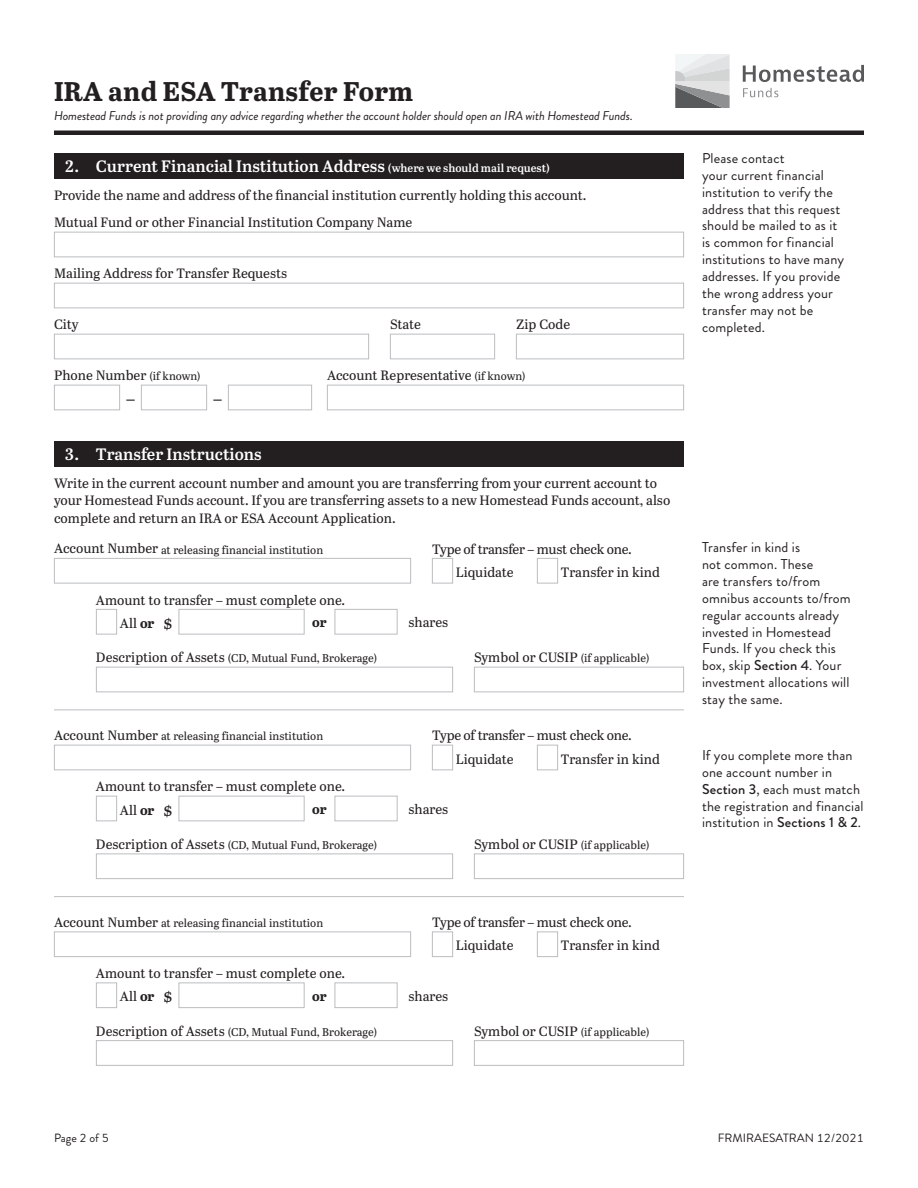
<style>
.page{position:relative;width:918px;height:1188px;background:#fff}
.page>*{position:absolute;margin:0;border:0;box-sizing:border-box;transform-origin:0 0}
.t1{font:700 27px "Abril Text";letter-spacing:.01em;color:#231f20}
._4_Form_Glyph_12_15{font:18px "Abril Text";color:#231f20}
._1_Section_Title_11{font:600 16.5px "Abril Text";color:#fff}
._9_Sidebar_9_5_11_25{font:14.25px/16.8px "Brandon Grotesque";letter-spacing:.01em;color:#231f20}
._1_Form_Label_9_14{font:13.5px "Abril Text";letter-spacing:-.005em;color:#231f20}
._4_Body_9_12{font:13.5px/18px "Abril Text";color:#231f20}
._2_Form_Body_9_20__a{font:13.5px "Abril Text";color:#231f20}
._4_Body_9_12__space{font:13.5px "Abril Text";color:#231f20}
._4_Form_Callout_9_12{font:13.5px "Abril Text";color:#231f20}
._4_Form_Callout_9_12-2{font:700 13.5px "Abril Text";color:#231f20}
.t2{font:italic 12.75px "Brandon Grotesque";letter-spacing:-.01em;color:#231f20}
.t3{font:12px "Brandon Grotesque";color:#231f20}
._1_Form_Label_9_14-2{font:11.25px "Abril Text";color:#231f20}
.s1{font-size:11.25px}
.s2{font-size:13.5px}
.s3{font-weight:700}
.s4{font-weight:500}
</style>
<div class="page">
<svg style="left:743px;top:65px;width:121px;height:17px"></svg>
<svg style="left:743px;top:88px;width:35px;height:9px"></svg>
<svg style="left:675px;top:54px;width:55px;height:54px;background:#bdbfc0"></svg>
<div style="left:54px;top:130px;width:810px;height:5px;background:#231f20"></div>
<div style="left:54px;top:153px;width:630px;height:25px;background:#231f20"></div>
<div style="left:54px;top:232px;width:630px;height:25px;background:#fff;border:1px solid #bcbdc0"></div>
<div style="left:54px;top:283px;width:630px;height:25px;background:#fff;border:1px solid #bcbdc0"></div>
<div style="left:54px;top:334px;width:315px;height:25px;background:#fff;border:1px solid #bcbdc0"></div>
<div style="left:390px;top:334px;width:105px;height:25px;background:#fff;border:1px solid #bcbdc0"></div>
<div style="left:516px;top:334px;width:168px;height:25px;background:#fff;border:1px solid #bcbdc0"></div>
<div style="left:54px;top:385px;width:66px;height:25px;background:#fff;border:1px solid #bcbdc0"></div>
<div style="left:141px;top:385px;width:66px;height:25px;background:#fff;border:1px solid #bcbdc0"></div>
<div style="left:228px;top:385px;width:84px;height:25px;background:#fff;border:1px solid #bcbdc0"></div>
<div style="left:327px;top:385px;width:357px;height:25px;background:#fff;border:1px solid #bcbdc0"></div>
<div style="left:54px;top:441px;width:630px;height:25px;background:#231f20"></div>
<div style="left:54px;top:558px;width:357px;height:26px;background:#fff;border:1px solid #bcbdc0"></div>
<div style="left:432px;top:558px;width:21px;height:26px;background:#fff;border:1px solid #bcbdc0"></div>
<div style="left:537px;top:558px;width:21px;height:26px;background:#fff;border:1px solid #bcbdc0"></div>
<div style="left:96px;top:609px;width:21px;height:25px;background:#fff;border:1px solid #bcbdc0"></div>
<div style="left:179px;top:609px;width:126px;height:25px;background:#fff;border:1px solid #bcbdc0"></div>
<div style="left:335px;top:609px;width:63px;height:25px;background:#fff;border:1px solid #bcbdc0"></div>
<div style="left:96px;top:667px;width:357px;height:25px;background:#fff;border:1px solid #bcbdc0"></div>
<div style="left:474px;top:667px;width:210px;height:25px;background:#fff;border:1px solid #bcbdc0"></div>
<hr style="left:54px;top:710px;width:630px;height:1px;background:#bcbdc0">
<div style="left:54px;top:745px;width:357px;height:25px;background:#fff;border:1px solid #bcbdc0"></div>
<div style="left:432px;top:745px;width:21px;height:25px;background:#fff;border:1px solid #bcbdc0"></div>
<div style="left:537px;top:745px;width:21px;height:25px;background:#fff;border:1px solid #bcbdc0"></div>
<div style="left:96px;top:796px;width:21px;height:25px;background:#fff;border:1px solid #bcbdc0"></div>
<div style="left:179px;top:796px;width:126px;height:25px;background:#fff;border:1px solid #bcbdc0"></div>
<div style="left:335px;top:796px;width:63px;height:25px;background:#fff;border:1px solid #bcbdc0"></div>
<div style="left:96px;top:854px;width:357px;height:25px;background:#fff;border:1px solid #bcbdc0"></div>
<div style="left:474px;top:854px;width:210px;height:25px;background:#fff;border:1px solid #bcbdc0"></div>
<hr style="left:54px;top:896px;width:630px;height:1px;background:#bcbdc0">
<div style="left:54px;top:932px;width:357px;height:25px;background:#fff;border:1px solid #bcbdc0"></div>
<div style="left:432px;top:932px;width:21px;height:25px;background:#fff;border:1px solid #bcbdc0"></div>
<div style="left:537px;top:932px;width:21px;height:25px;background:#fff;border:1px solid #bcbdc0"></div>
<div style="left:96px;top:982px;width:21px;height:26px;background:#fff;border:1px solid #bcbdc0"></div>
<div style="left:179px;top:982px;width:126px;height:26px;background:#fff;border:1px solid #bcbdc0"></div>
<div style="left:335px;top:982px;width:63px;height:26px;background:#fff;border:1px solid #bcbdc0"></div>
<div style="left:96px;top:1040px;width:357px;height:26px;background:#fff;border:1px solid #bcbdc0"></div>
<div style="left:474px;top:1040px;width:210px;height:26px;background:#fff;border:1px solid #bcbdc0"></div>
<h1 class="t1" style="left:54px;top:72px;width:361px">IRA and ESA Transfer Form</h1>
<p class="t2" style="left:54px;top:107px;width:580px">Homestead Funds is not providing any advice regarding whether the account holder should open an IRA with Homestead Funds.</p>
<p class="_1_Section_Title_11" style="left:64px;top:154px;width:487px">2. Current Financial Institution Address <span class="s1">(where we should mail request)</span></p>
<p class="_4_Body_9_12__space" style="left:54px;top:185px;width:534px">Provide the name and address of the financial institution currently holding this account.</p>
<p class="_1_Form_Label_9_14" style="left:54px;top:213px;width:360px">Mutual Fund or other Financial Institution Company Name</p>
<p class="_1_Form_Label_9_14" style="left:54px;top:264px;width:235px">Mailing Address for Transfer Requests</p>
<p class="_1_Form_Label_9_14" style="left:54px;top:315px;width:26px">City</p>
<p class="_1_Form_Label_9_14" style="left:390px;top:315px;width:32px">State</p>
<p class="_1_Form_Label_9_14" style="left:516px;top:315px;width:56px">Zip Code</p>
<p class="_1_Form_Label_9_14" style="left:54px;top:366px;width:148px">Phone Number <span class="s1">(if known)</span></p>
<p class="_1_Form_Label_9_14" style="left:327px;top:366px;width:200px">Account Representative <span class="s1">(if known)</span></p>
<p class="_4_Form_Glyph_12_15" style="left:126px;top:385px;width:10px">–</p>
<p class="_4_Form_Glyph_12_15" style="left:213px;top:385px;width:10px">–</p>
<p class="_1_Section_Title_11" style="left:64px;top:442px;width:199px">3. Transfer Instructions</p>
<p class="_4_Body_9_12" style="left:54px;top:473px;width:618px">Write in the current account number and amount you are transferring from your current account to your Homestead Funds account. If you are transferring assets to a new Homestead Funds account, also complete and return an IRA or ESA Account Application.</p>
<p class="_1_Form_Label_9_14-2" style="left:54px;top:541px;width:271px"><span class="s2">Account Number</span> at releasing financial institution</p>
<p class="_1_Form_Label_9_14" style="left:432px;top:539px;width:201px">Type of transfer – must check one.</p>
<p class="_2_Form_Body_9_20__a" style="left:456px;top:562px;width:59px">Liquidate</p>
<p class="_2_Form_Body_9_20__a" style="left:561px;top:562px;width:100px">Transfer in kind</p>
<p class="_1_Form_Label_9_14" style="left:96px;top:590px;width:251px">Amount to transfer – must complete one.</p>
<p class="_2_Form_Body_9_20__a" style="left:120px;top:613px;width:36px">All <span class="s3">or</span></p>
<p class="_4_Form_Glyph_12_15" style="left:163px;top:609px;width:11px">$</p>
<p class="_4_Form_Callout_9_12-2" style="left:312px;top:612px;width:16px">or</p>
<p class="_4_Form_Callout_9_12" style="left:408px;top:612px;width:41px">shares</p>
<p class="_1_Form_Label_9_14-2" style="left:96px;top:650px;width:283px"><span class="s2">Description of Assets</span> (CD, Mutual Fund, Brokerage)</p>
<p class="_1_Form_Label_9_14-2" style="left:474px;top:650px;width:177px"><span class="s2">Symbol or CUSIP</span> (if applicable)</p>
<p class="_1_Form_Label_9_14-2" style="left:54px;top:728px;width:271px"><span class="s2">Account Number</span> at releasing financial institution</p>
<p class="_1_Form_Label_9_14" style="left:432px;top:726px;width:201px">Type of transfer – must check one.</p>
<p class="_2_Form_Body_9_20__a" style="left:456px;top:749px;width:59px">Liquidate</p>
<p class="_2_Form_Body_9_20__a" style="left:561px;top:749px;width:100px">Transfer in kind</p>
<p class="_1_Form_Label_9_14" style="left:96px;top:777px;width:251px">Amount to transfer – must complete one.</p>
<p class="_2_Form_Body_9_20__a" style="left:120px;top:800px;width:36px">All <span class="s3">or</span></p>
<p class="_4_Form_Glyph_12_15" style="left:163px;top:796px;width:11px">$</p>
<p class="_4_Form_Callout_9_12-2" style="left:312px;top:799px;width:16px">or</p>
<p class="_4_Form_Callout_9_12" style="left:408px;top:799px;width:41px">shares</p>
<p class="_1_Form_Label_9_14-2" style="left:96px;top:837px;width:283px"><span class="s2">Description of Assets</span> (CD, Mutual Fund, Brokerage)</p>
<p class="_1_Form_Label_9_14-2" style="left:474px;top:837px;width:177px"><span class="s2">Symbol or CUSIP</span> (if applicable)</p>
<p class="_1_Form_Label_9_14-2" style="left:54px;top:915px;width:271px"><span class="s2">Account Number</span> at releasing financial institution</p>
<p class="_1_Form_Label_9_14" style="left:432px;top:912px;width:201px">Type of transfer – must check one.</p>
<p class="_2_Form_Body_9_20__a" style="left:456px;top:936px;width:59px">Liquidate</p>
<p class="_2_Form_Body_9_20__a" style="left:561px;top:936px;width:100px">Transfer in kind</p>
<p class="_1_Form_Label_9_14" style="left:96px;top:963px;width:251px">Amount to transfer – must complete one.</p>
<p class="_2_Form_Body_9_20__a" style="left:120px;top:987px;width:36px">All <span class="s3">or</span></p>
<p class="_4_Form_Glyph_12_15" style="left:163px;top:983px;width:11px">$</p>
<p class="_4_Form_Callout_9_12-2" style="left:312px;top:986px;width:16px">or</p>
<p class="_4_Form_Callout_9_12" style="left:408px;top:986px;width:41px">shares</p>
<p class="_1_Form_Label_9_14-2" style="left:96px;top:1024px;width:283px"><span class="s2">Description of Assets</span> (CD, Mutual Fund, Brokerage)</p>
<p class="_1_Form_Label_9_14-2" style="left:474px;top:1024px;width:177px"><span class="s2">Symbol or CUSIP</span> (if applicable)</p>
<p class="_9_Sidebar_9_5_11_25" style="left:702px;top:150px;width:144px">Please contact<br>your current financial institution to verify the address that this request should be mailed to as it is common for financial institutions to have many addresses. If you provide the wrong address your transfer may not be completed.</p>
<p class="_9_Sidebar_9_5_11_25" style="left:702px;top:539px;width:150px">Transfer in kind is<br>not common. These<br>are transfers to/from omnibus accounts to/from regular accounts already invested in Homestead<br>Funds. If you check this box, skip <span class="s4">Section 4</span>. Your investment allocations will stay the same.</p>
<p class="_9_Sidebar_9_5_11_25" style="left:702px;top:747px;width:163px">If you complete more than one account number in<br><span class="s4">Section 3</span>, each must match the registration and financial institution in <span class="s4">Sections 1 &amp; 2</span>.</p>
<p class="t3" style="left:54px;top:1130px;width:56px">Page 2 of 5</p>
<p class="t3" style="left:718px;top:1130px;width:148px">FRMIRAESATRAN 12/2021</p>
</div>
